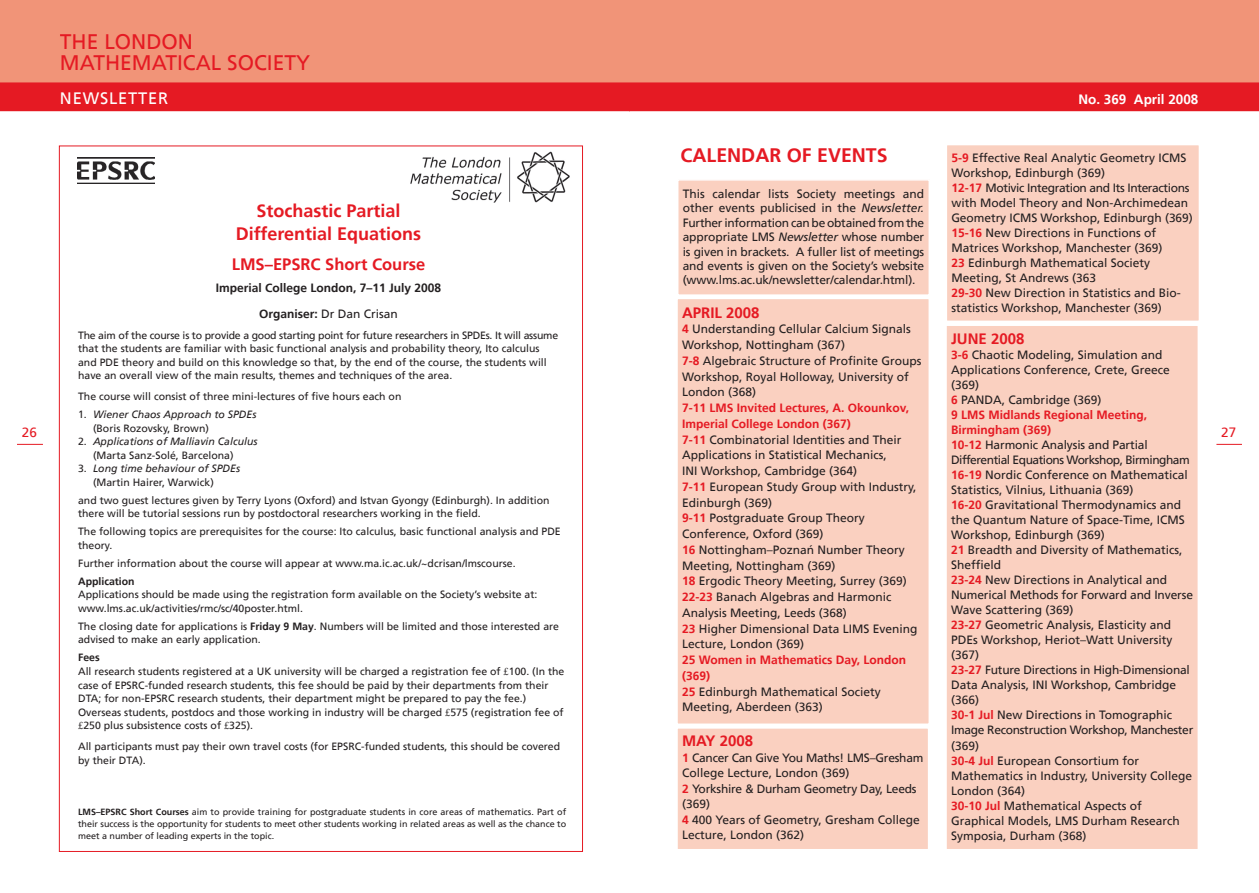
<style>
.page{position:relative;width:1259px;height:893px;background:#fff}
.page>*{position:absolute;margin:0;border:0;box-sizing:border-box;transform-origin:0 0}
.t1{font:21px/21px "Frutiger CE";color:#e51a23}
.t2{font:700 19.5px "Frutiger CE";color:#e51a23}
.t3{font:700 18px/22.5px "Frutiger CE";color:#e51a23;text-align:center}
.t4{font:700 16.5px "Frutiger CE";color:#e51a23}
.t5{font:16.5px "Frutiger CE";letter-spacing:.05em;color:#fff}
.t6{font:700 15px "Frutiger CE";color:#e51a23}
.t7{font:700 13.5px "Frutiger CE";color:#fff}
.t8{font:13.5px "Frutiger CE";color:#e51a23}
.t9{font:12px/15px "Frutiger CE";color:#231f20}
.t10{font:700 12px/25.5px "Frutiger CE";color:#231f20;text-align:center}
.t11{font:10.5px/13.5px "Frutiger CE";color:#231f20}
.t12{font:italic 10.5px/13.5px "Frutiger CE";color:#231f20}
.t13{font:700 10.5px "Frutiger CE";color:#231f20}
.t14{font:9px/12px "Frutiger CE";color:#231f20;text-align:justify}
.s1{font-weight:400}
.s2{font-style:italic}
.s3{font-style:normal}
.s4{font-weight:700}
.s5{font-family:"Times New Roman"}
.s6{font-weight:700;color:#e51a23}
</style>
<div class="page">
<div style="left:0;top:0;width:629px;height:25px;background:#f19478"></div>
<svg style="left:17px;top:444px;width:26px;height:1px"></svg>
<div style="left:629px;top:0;width:630px;height:25px;background:#f19478"></div>
<svg style="left:0;top:25px;width:1259px;height:87px;background:#ed6d5d"></svg>
<div style="left:993px;top:92px;width:207px;height:17px;border:2px solid #e51a23"></div>
<svg style="left:1216px;top:444px;width:26px;height:1px"></svg>
<img style="left:77px;top:158px;width:78px;height:26px">
<img style="left:410px;top:151px;width:160px;height:52px">
<div style="left:678px;top:180px;width:251px;height:115px;background:#fad0c0"></div>
<div style="left:677px;top:179px;width:253px;height:117px;border:2px solid #fff"></div>
<div style="left:677px;top:298px;width:252px;height:426px;background:#fad0c0"></div>
<div style="left:676px;top:298px;width:254px;height:427px;border:2px solid #fff"></div>
<div style="left:677px;top:728px;width:251px;height:122px;background:#fad0c0"></div>
<div style="left:676px;top:727px;width:253px;height:123px;border:2px solid #fff"></div>
<div style="left:946px;top:325px;width:252px;height:525px;background:#fad0c0"></div>
<div style="left:945px;top:324px;width:254px;height:526px;border:2px solid #fff"></div>
<div style="left:946px;top:145px;width:253px;height:176px;background:#fad0c0"></div>
<div style="left:945px;top:144px;width:255px;height:178px;border:2px solid #fff"></div>
<h1 class="t1" style="left:60px;top:31px;width:252px">THE LONDON<br>MATHEMATICAL SOCIETY</h1>
<h3 class="t5" style="left:60px;top:88px;width:110px">NEWSLETTER</h3>
<p class="t8" style="left:22px;top:424px;width:17px">26</p>
<h3 class="t3" style="left:236px;top:200px;width:187px">Stochastic Partial<br>Differential Equations</h3>
<h3 class="t4" style="left:232px;top:254px;width:195px">LMS–EPSRC Short Course</h3>
<p class="t10" style="left:216px;top:275px;width:227px">Imperial College London, 7–11 July 2008<br>Organiser: <span class="s1">Dr Dan Crisan</span></p>
<p class="t11" style="left:78px;top:328px;width:481px">The aim of the course is to provide a good starting point for future researchers in SPDEs. It will assume that the students are familiar with basic functional analysis and probability theory, Ito calculus and PDE theory and build on this knowledge so that, by the end of the course, the students will have an overall view of the main results, themes and techniques of the area.</p>
<p class="t11" style="left:78px;top:388px;width:325px;line-height:18px">The course will consist of three mini-lectures of five hours each on<br>1 . <span class="s2">Wiener Chaos Approach to SPDEs</span></p>
<p class="t11" style="left:93px;top:421px;width:117px">(Boris Rozovsky, Brown)</p>
<p class="t12" style="left:93px;top:435px;width:166px;text-indent:-15px"><span class="s3">2.</span> Applications of Malliavin Calculus <span class="s3">(Marta Sanz-Solé, Barcelona)</span></p>
<p class="t11" style="left:93px;top:462px;width:149px;text-indent:-15px">3. <span class="s2">Long time behaviour of SPDEs </span>(Martin Hairer, Warwick)</p>
<p class="t11" style="left:78px;top:493px;width:473px">and two guest lectures given by Terry Lyons (Oxford) and Istvan Gyongy (Edinburgh). In addition there will be tutorial sessions run by postdoctoral researchers working in the field.</p>
<p class="t11" style="left:78px;top:525px;width:484px">The following topics are prerequisites for the course: Ito calculus, basic functional analysis and PDE theory.</p>
<p class="t11" style="left:78px;top:556px;width:439px">Further information about the course will appear at www.ma.ic.ac.uk/~dcrisan/lmscourse.</p>
<p class="t13" style="left:78px;top:575px;width:58px">Application</p>
<p class="t11" style="left:78px;top:588px;width:461px">Applications should be made using the registration form available on the Society’s website at: www.lms.ac.uk/activities/rmc/sc/40poster.html.</p>
<p class="t11" style="left:78px;top:619px;width:482px">The closing date for applications is <span class="s4">Friday 9 May</span>. Numbers will be limited and those interested are advised to make an early application.</p>
<p class="t11" style="left:78px;top:651px;width:488px"><span class="s4">Fees<br></span>All research students registered at a UK university will be charged a registration fee of <span class="s5">£</span>100. (In the case of EPSRC-funded research students, this fee should be paid by their departments from their DTA; for non-EPSRC research students, their department might be prepared to pay the fee.)<br>Overseas students, postdocs and those working in industry will be charged <span class="s5">£</span>575 (registration fee of <span class="s5">£</span>250 plus subsistence costs of <span class="s5">£</span>325).</p>
<p class="t11" style="left:78px;top:739px;width:483px">All participants must pay their own travel costs (for EPSRC-funded students, this should be covered by their DTA).</p>
<p class="t14" style="left:78px;top:806px;width:489px"><span class="s4">LMS–EPSRC Short Courses</span> aim to provide training for postgraduate students in core areas of mathematics. Part of their success is the opportunity for students to meet other students working in related areas as well as the chance to meet a number of leading experts in the topic.</p>
<h2 class="t2" style="left:680px;top:143px;width:208px">CALENDAR OF EVENTS</h2>
<p class="t9" style="left:683px;top:187px;width:243px;line-height:14.4px;text-align:justify">This calendar lists Society meetings and other events publicised in the <span class="s2">Newsletter.<br></span>Further information can be obtained from the appropriate LMS <span class="s2">Newsletter</span> whose number is given in brackets. A fuller list of meetings and events is given on the Society’s website (www.lms.ac.uk/newsletter/calendar.html).</p>
<p class="t6" style="left:682px;top:303px;width:79px">APRIL 2008</p>
<p class="t9" style="left:682px;top:321px;width:241px;line-height:15.8px"><span class="s6">4</span> Understanding Cellular Calcium Signals Workshop, Nottingham (367)<br><span class="s6">7-8</span> Algebraic Structure of Profinite Groups Workshop, Royal Holloway, University of London (368)</p>
<p class="t9" style="left:682px;top:400px;width:237px;line-height:15.8px"><span class="s6">7-11 LMS Invited Lectures, A. Okounkov, Imperial College London (367)<br>7-11</span> Combinatorial Identities and Their Applications in Statistical Mechanics,<br>INI Workshop, Cambridge (364)<br><span class="s6">7-11</span> European Study Group with Industry, Edinburgh (369)<br><span class="s6">9-11</span> Postgraduate Group Theory Conference, Oxford (369)<br><span class="s6">16</span> Nottingham–Poznań Number Theory Meeting, Nottingham (369)<br><span class="s6">18</span> Ergodic Theory Meeting, Surrey (369)<br><span class="s6">22-23</span> Banach Algebras and Harmonic Analysis Meeting, Leeds (368)<br><span class="s6">23</span> Higher Dimensional Data LIMS Evening Lecture, London (369)</p>
<p class="t9" style="left:682px;top:652px;width:226px;line-height:15.8px"><span class="s6">25 Women in Mathematics Day, London (369)<br>25</span> Edinburgh Mathematical Society<br>Meeting, Aberdeen (363)</p>
<p class="t6" style="left:682px;top:732px;width:73px">MAY 2008</p>
<p class="t9" style="left:682px;top:750px;width:243px;line-height:15.5px"><span class="s6">1</span> Cancer Can Give You Maths! LMS–Gresham<br>College Lecture, London (369)<br><span class="s6">2</span> Yorkshire &amp; Durham Geometry Day, Leeds (369)<br><span class="s6">4</span> 400 Years of Geometry, Gresham College<br>Lecture, London (362)</p>
<p class="t7" style="left:1078px;top:91px;width:122px">No. 369 April 2008</p>
<p class="t9" style="left:951px;top:150px;width:243px"><span class="s6">5-9</span> Effective Real Analytic Geometry ICMS Workshop, Edinburgh (369)<br><span class="s6">12-17</span> Motivic Integration and Its Interactions with Model Theory and Non-Archimedean Geometry ICMS Workshop, Edinburgh (369)<br><span class="s6">15-16</span> New Directions in Functions of Matrices Workshop, Manchester (369)<br><span class="s6">23</span> Edinburgh Mathematical Society Meeting, St Andrews (363<br><span class="s6">29-30</span> New Direction in Statistics and Bio&shy;statistics Workshop, Manchester (369)</p>
<p class="t6" style="left:951px;top:330px;width:75px">JUNE 2008</p>
<p class="t9" style="left:951px;top:348px;width:244px"><span class="s6">3-6</span> Chaotic Modeling, Simulation and<br>Applications Conference, Crete, Greece (369)<br><span class="s6">6</span> PANDA, Cambridge (369)<br><span class="s6">9 LMS Midlands Regional Meeting,<br>Birmingham (369)<br>10-12</span> Harmonic Analysis and Partial<br>Differential Equations Workshop, Birmingham<br><span class="s6">16-19</span> Nordic Conference on Mathematical<br>Statistics, Vilnius, Lithuania (369)<br><span class="s6">16-20</span> Gravitational Thermodynamics and the Quantum Nature of Space-Time, ICMS<br>Workshop, Edinburgh (369)<br><span class="s6">21</span> Breadth and Diversity of Mathematics,<br>Sheffield<br><span class="s6">23-24</span> New Directions in Analytical and<br>Numerical Methods for Forward and Inverse<br>Wave Scattering (369)<br><span class="s6">23-27</span> Geometric Analysis, Elasticity and<br>PDEs Workshop, Heriot–Watt University (367)<br><span class="s6">23-27</span> Future Directions in High-Dimensional<br>Data Analysis, INI Workshop, Cambridge (366)<br><span class="s6">30-1 Jul</span> New Directions in Tomographic<br>Image Reconstruction Workshop, Manchester (369)<br><span class="s6">30-4 Jul</span> European Consortium for<br>Mathematics in Industry, University College<br>London (364)<br><span class="s6">30-10 Jul</span> Mathematical Aspects of<br>Graphical Models, LMS Durham Research<br>Symposia, Durham (368)</p>
<p class="t8" style="left:1221px;top:424px;width:17px">27</p>
</div>
